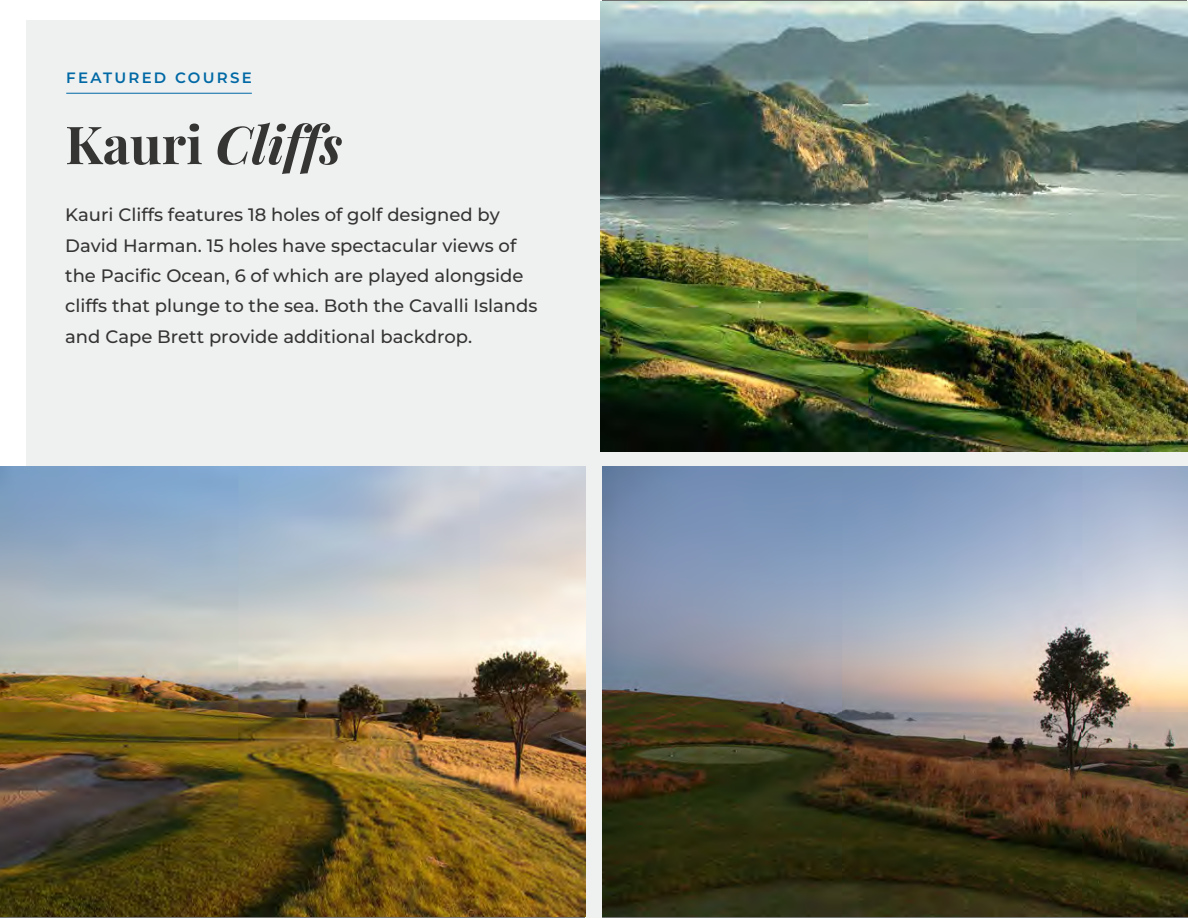
<style>
.page{position:relative;width:1188px;height:918px;background:#fff}
.page>*{position:absolute;margin:0;border:0;box-sizing:border-box;transform-origin:0 0}
.t1{font:italic 700 52.5px "Playfair Display";color:#353534}
.t2{font:500 18px/30.5px "Montserrat";color:#353534}
.t3{font:600 15px "Montserrat";letter-spacing:.15em;color:#0069a5}
.s1{font-style:normal}
</style>
<div class="page">
<div style="left:26px;top:20px;width:1162px;height:898px;background:#eff0f0"></div>
<hr style="left:66px;top:93px;width:186px;height:1px;background:#0069a5">
<img style="left:601px;top:1px;width:587px;height:451px">
<img style="left:0;top:466px;width:586px;height:451px">
<img style="left:602px;top:466px;width:586px;height:451px">
<p class="t3" style="left:66px;top:67px;width:187px">FEATURED COURSE</p>
<h1 class="t1" style="left:65px;top:102px;width:278px"><span class="s1">Kauri</span> Cliffs</h1>
<p class="t2" style="left:65px;top:199px;width:474px">Kauri Cliffs features 18 holes of golf designed by David Harman. 15 holes have spectacular views of the Pacific Ocean, 6 of which are played alongside cliffs that plunge to the sea. Both the Cavalli Islands and Cape Brett provide additional backdrop.</p>
</div>
